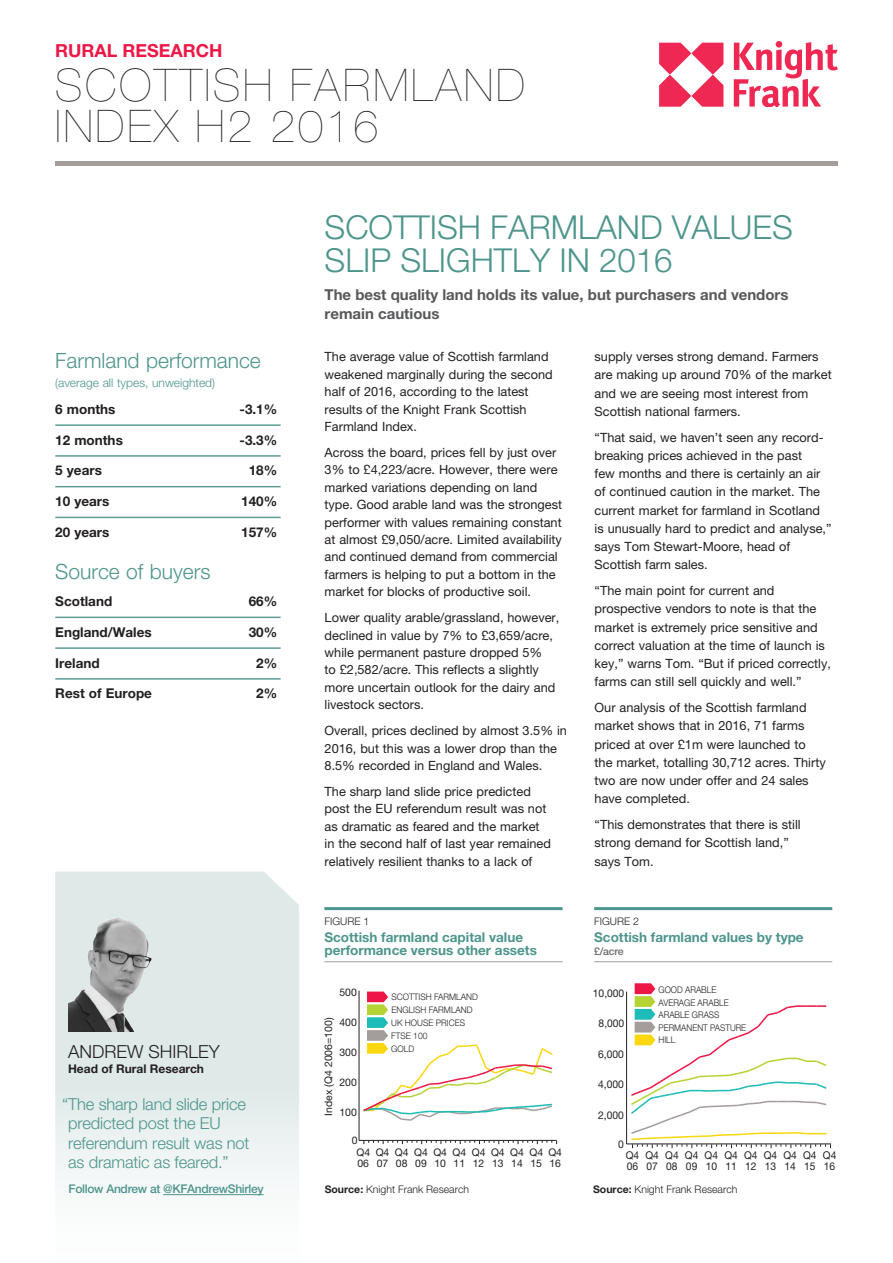
<style>
.page{position:relative;width:893px;height:1263px;background:#fff}
.page>*{position:absolute;margin:0;border:0;box-sizing:border-box;transform-origin:0 0}
.t1{font:200 45px/40.5px "Helvetica Neue";letter-spacing:.06em;color:#231f20}
.t2{font:300 33px/33px "Helvetica Neue";color:#4d958c}
.t3{font:300 21px "Helvetica Neue";color:#4d958c}
.t4{font:700 18px "Helvetica Neue";color:#ed1747}
.t5{font:300 18px "Helvetica Neue";color:#231f20}
.t6{font:300 16.5px/19.5px "Helvetica Neue";letter-spacing:-.01em;color:#4d958c}
.t7{font:700 15px/19.5px "Helvetica Neue";color:#57585a}
.t8{font:700 13.5px "Helvetica Neue";color:#231f20}
.t9{font:700 13.5px/13.5px "Helvetica Neue";color:#4d958c}
.t10{font:12.75px/17.4px "Helvetica Neue";color:#231f20}
.t11{font:500 12px "Helvetica Neue";letter-spacing:-.025em;color:#4d958c}
.t12{font:300 12px "Helvetica Neue";color:#4d958c}
.t13{font:700 12px "Helvetica Neue";color:#231f20}
.t14{font:10.65px/10.6px "Helvetica Neue";color:#231f20;scale:.96 1}
.t15{font:10.5px/10.5px "Helvetica Neue";color:#231f20}
.t16{font:300 10.5px "Helvetica Neue";color:#231f20}
.t17{font:500 10.5px "Helvetica Neue";color:#6c6d70}
.t18{font:300 9.15px/12.6px "Helvetica Neue";color:#231f20;scale:.91 1}
.t19{font:300 9px/13px "Helvetica Neue";color:#231f20;scale:.94 1}
.s1{font-weight:700}
</style>
<div class="page">
<hr style="left:359px;top:1140px;width:198px;height:1px;background:#231f20">
<hr style="left:359px;top:991px;width:1px;height:149px;background:#231f20">
<svg style="left:364px;top:1141px;width:193px;height:3px"></svg>
<svg style="left:363px;top:991px;width:190px;height:130px"></svg>
<hr style="left:627px;top:1143px;width:204px;height:1px;background:#231f20">
<hr style="left:626px;top:991px;width:1px;height:153px;background:#231f20">
<svg style="left:629px;top:983px;width:202px;height:165px"></svg>
<hr style="left:324px;top:907px;width:239px;height:3px;background:#4d958c">
<hr style="left:324px;top:961px;width:239px;height:1px;background:#a39d9b">
<hr style="left:594px;top:907px;width:238px;height:3px;background:#4d958c">
<hr style="left:594px;top:961px;width:238px;height:1px;background:#a39d9b">
<hr style="left:55px;top:424px;width:226px;height:2px;background:#5d9d95">
<hr style="left:55px;top:455px;width:226px;height:2px;background:#5d9d95">
<hr style="left:55px;top:486px;width:226px;height:1px;background:#5d9d95">
<hr style="left:55px;top:517px;width:226px;height:1px;background:#5d9d95">
<hr style="left:55px;top:617px;width:226px;height:1px;background:#5d9d95">
<hr style="left:55px;top:647px;width:226px;height:2px;background:#5d9d95">
<hr style="left:55px;top:678px;width:226px;height:2px;background:#5d9d95">
<svg style="left:659px;top:43px;width:64px;height:64px"></svg>
<svg style="left:734px;top:42px;width:104px;height:65px"></svg>
<hr style="left:55px;top:162px;width:783px;height:4px;background:#a39d9b">
<svg style="left:55px;top:871px;width:244px;height:325px;fill:#dee9e8"></svg>
<img style="left:68px;top:917px;width:85px;height:114px">
<hr style="left:163px;top:1194px;width:101px;height:1px;background:#4d958c">
<h3 class="t4" style="left:55px;top:39px;width:169px">RURAL RESEARCH</h3>
<h1 class="t1" style="left:55px;top:65px;width:471px">SCOTTISH FARMLAND<br>INDEX H2 2016</h1>
<h3 class="t3" style="left:55px;top:347px;width:207px">Farmland performance</h3>
<p class="t12" style="left:55px;top:376px;width:161px">(average all types, unweighted)</p>
<p class="t8" style="left:55px;top:401px;width:62px">6 months</p>
<p class="t8" style="left:240px;top:401px;width:39px">-3.1%</p>
<p class="t8" style="left:55px;top:431px;width:69px">12 months</p>
<p class="t8" style="left:240px;top:431px;width:39px">-3.3%</p>
<p class="t8" style="left:55px;top:462px;width:48px">5 years</p>
<p class="t8" style="left:249px;top:462px;width:30px">18%</p>
<p class="t8" style="left:55px;top:493px;width:56px">10 years</p>
<p class="t8" style="left:241px;top:493px;width:38px">140%</p>
<p class="t8" style="left:55px;top:524px;width:56px">20 years</p>
<p class="t8" style="left:241px;top:524px;width:38px">157%</p>
<h3 class="t3" style="left:55px;top:559px;width:157px">Source of buyers</h3>
<p class="t8" style="left:55px;top:593px;width:58px">Scotland</p>
<p class="t8" style="left:249px;top:593px;width:30px">66%</p>
<p class="t8" style="left:55px;top:623px;width:98px">England/Wales</p>
<p class="t8" style="left:249px;top:623px;width:30px">30%</p>
<p class="t8" style="left:55px;top:654px;width:46px">Ireland</p>
<p class="t8" style="left:256px;top:654px;width:23px">2%</p>
<p class="t8" style="left:55px;top:685px;width:98px">Rest of Europe</p>
<p class="t8" style="left:256px;top:685px;width:23px">2%</p>
<h3 class="t5" style="left:68px;top:1041px;width:153px">ANDREW SHIRLEY</h3>
<p class="t13" style="left:68px;top:1062px;width:137px">Head of Rural Research</p>
<p class="t6" style="left:68px;top:1094px;width:183px;text-indent:-6px">“The sharp land slide price predicted post the EU referendum result was not as dramatic as feared.”</p>
<p class="t11" style="left:69px;top:1182px;width:196px">Follow Andrew at @KFAndrewShirley</p>
<h2 class="t2" style="left:325px;top:210px;width:470px">SCOTTISH FARMLAND VALUES<br>SLIP SLIGHTLY IN 2016</h2>
<p class="t7" style="left:325px;top:284px;width:465px">The best quality land holds its value, but purchasers and vendors remain cautious</p>
<p class="t10" style="left:325px;top:348px;width:230px">The average value of Scottish farmland weakened marginally during the second half of 2016, according to the latest results of the Knight Frank Scottish Farmland Index.</p>
<p class="t10" style="left:325px;top:443px;width:239px">Across the board, prices fell by just over 3% to £4,223/acre. However, there were marked variations depending on land type. Good arable land was the strongest performer with values remaining constant at almost £9,050/acre. Limited availability and continued demand from commercial farmers is helping to put a bottom in the market for blocks of productive soil.</p>
<p class="t10" style="left:325px;top:609px;width:236px">Lower quality arable/grassland, however, declined in value by 7% to £3,659/acre, while permanent pasture dropped 5%<br>to £2,582/acre. This reflects a slightly more uncertain outlook for the dairy and livestock sectors.</p>
<p class="t10" style="left:325px;top:722px;width:244px">Overall, prices declined by almost 3.5% in<br>2016, but this was a lower drop than the<br>8.5% recorded in England and Wales.</p>
<p class="t10" style="left:325px;top:782px;width:228px">The sharp land slide price predicted post the EU referendum result was not as dramatic as feared and the market in the second half of last year remained relatively resilient thanks to a lack of</p>
<p class="t10" style="left:595px;top:348px;width:239px;line-height:18.1px">supply verses strong demand. Farmers are making up around 70% of the market and we are seeing most interest from Scottish national farmers.</p>
<p class="t10" style="left:595px;top:428px;width:238px;line-height:18.1px">“That said, we haven’t seen any record&shy;breaking prices achieved in the past<br>few months and there is certainly an air of continued caution in the market. The current market for farmland in Scotland is unusually hard to predict and analyse,” says Tom Stewart-Moore, head of Scottish farm sales.</p>
<p class="t10" style="left:595px;top:582px;width:238px;line-height:18.1px">“The main point for current and prospective vendors to note is that the market is extremely price sensitive and correct valuation at the time of launch is key,” warns Tom. “But if priced correctly, farms can still sell quickly and well.”</p>
<p class="t10" style="left:595px;top:698px;width:233px;line-height:18.1px">Our analysis of the Scottish farmland market shows that in 2016, 71 farms priced at over £1m were launched to the market, totalling 30,712 acres. Thirty two are now under offer and 24 sales have completed.</p>
<p class="t10" style="left:595px;top:815px;width:208px;line-height:18.1px">“This demonstrates that there is still strong demand for Scottish land,” says Tom.</p>
<p class="t16" style="left:324px;top:915px;width:46px">FIGURE 1</p>
<p class="t9" style="left:324px;top:930px;width:214px">Scottish farmland capital value performance versus other assets</p>
<p class="t16" style="left:594px;top:915px;width:46px">FIGURE 2</p>
<p class="t9" style="left:594px;top:930px;width:211px">Scottish farmland values by type</p>
<p class="t17" style="left:594px;top:945px;width:31px">£/acre</p>
<p class="t15" style="left:339px;top:987px;width:19px">500</p>
<p class="t15" style="left:323px;top:1115px;width:100px;rotate:-90deg">Index (Q4 2006=100)</p>
<p class="t15" style="left:339px;top:1017px;width:19px">400</p>
<p class="t15" style="left:339px;top:1047px;width:19px">300</p>
<p class="t15" style="left:339px;top:1077px;width:19px">200</p>
<p class="t15" style="left:339px;top:1106px;width:19px">100</p>
<p class="t19" style="left:391px;top:990px;width:94px">SCOTTISH FARMLAND</p>
<p class="t19" style="left:391px;top:1016px;width:80px">UK HOUSE PRICES</p>
<p class="t19" style="left:391px;top:1003px;width:88px">ENGLISH FARMLAND</p>
<p class="t19" style="left:391px;top:1029px;width:40px">FTSE 100<br>GOLD</p>
<p class="t14" style="left:593px;top:988px;width:34px">10,000</p>
<p class="t18" style="left:659px;top:983px;width:65px">GOOD ARABLE</p>
<p class="t18" style="left:658px;top:1008px;width:68px">ARABLE GRASS</p>
<p class="t18" style="left:659px;top:996px;width:79px">AVERAGE ARABLE</p>
<p class="t18" style="left:658px;top:1021px;width:98px">PERMANENT PASTURE<br>HILL</p>
<p class="t14" style="left:599px;top:1018px;width:28px">8,000</p>
<p class="t14" style="left:598px;top:1048px;width:28px">6,000</p>
<p class="t14" style="left:598px;top:1079px;width:28px">4,000</p>
<p class="t14" style="left:598px;top:1109px;width:28px">2,000</p>
<p class="t15" style="left:352px;top:1135px;width:7px">0</p>
<p class="t15" style="left:356px;top:1147px;width:15px">Q4<br>06</p>
<p class="t15" style="left:376px;top:1147px;width:15px">Q4<br>07</p>
<p class="t15" style="left:395px;top:1147px;width:15px">Q4<br>08</p>
<p class="t15" style="left:414px;top:1147px;width:15px">Q4<br>09</p>
<p class="t15" style="left:433px;top:1147px;width:15px">Q4<br>10</p>
<p class="t15" style="left:453px;top:1147px;width:15px">Q4<br>11</p>
<p class="t15" style="left:472px;top:1147px;width:15px">Q4<br>12</p>
<p class="t15" style="left:491px;top:1147px;width:15px">Q4<br>13</p>
<p class="t15" style="left:529px;top:1147px;width:15px">Q4<br>15</p>
<p class="t15" style="left:548px;top:1147px;width:15px">Q4<br>16</p>
<p class="t15" style="left:510px;top:1147px;width:15px">Q4<br>14</p>
<p class="t14" style="left:618px;top:1138px;width:7px">0</p>
<p class="t14" style="left:626px;top:1150px;width:16px">Q4<br>06</p>
<p class="t14" style="left:645px;top:1150px;width:16px">Q4<br>07</p>
<p class="t14" style="left:665px;top:1150px;width:16px">Q4<br>08</p>
<p class="t14" style="left:685px;top:1150px;width:16px">Q4<br>09</p>
<p class="t14" style="left:705px;top:1150px;width:16px">Q4<br>10</p>
<p class="t14" style="left:724px;top:1150px;width:16px">Q4<br>11</p>
<p class="t14" style="left:744px;top:1150px;width:16px">Q4<br>12</p>
<p class="t14" style="left:783px;top:1150px;width:16px">Q4<br>14</p>
<p class="t14" style="left:803px;top:1150px;width:16px">Q4<br>15</p>
<p class="t14" style="left:823px;top:1150px;width:16px">Q4<br>16</p>
<p class="t14" style="left:764px;top:1150px;width:16px">Q4<br>13</p>
<p class="t16" style="left:325px;top:1183px;width:146px"><span class="s1">Source:</span> Knight Frank Research</p>
<p class="t16" style="left:593px;top:1183px;width:146px"><span class="s1">Source:</span> Knight Frank Research</p>
</div>
